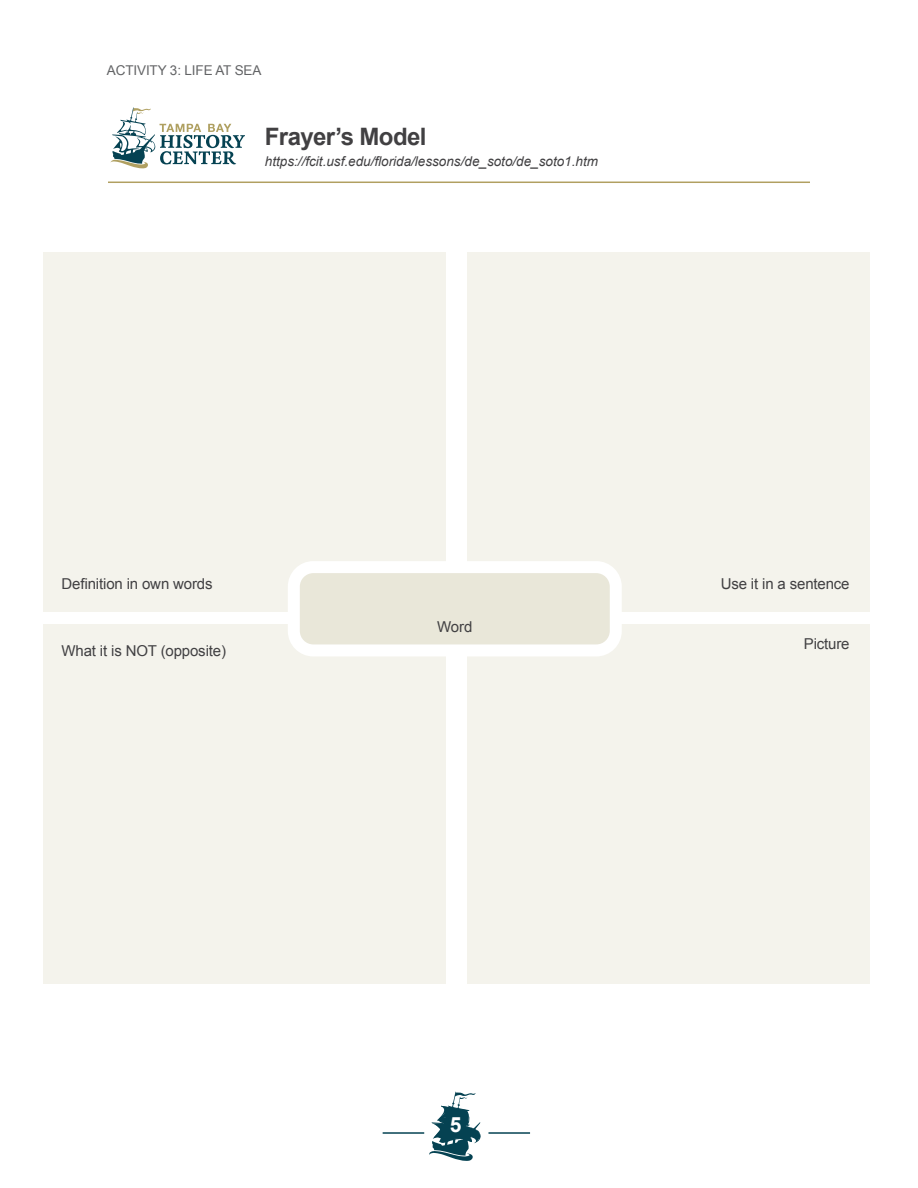
<style>
.page{position:relative;width:918px;height:1188px;background:#fff}
.page>*{position:absolute;margin:0;border:0;box-sizing:border-box;transform-origin:0 0}
.t1{font:700 24px "Arial";letter-spacing:-.025em;color:#414042}
.t2{font:700 21px "Arial";color:#fff}
.t3{font:15px "Arial";letter-spacing:-.01em;color:#414042}
.t4{font:italic 13.5px "Arial";color:#414042}
.t5{font:13.5px "Arial";letter-spacing:-.01em;color:#636466}
</style>
<div class="page">
<svg style="left:429px;top:1092px;width:52px;height:69px"></svg>
<hr style="left:488px;top:1132px;width:42px;height:2px;background:#054252">
<hr style="left:383px;top:1132px;width:41px;height:2px;background:#054252">
<svg style="left:111px;top:107px;width:134px;height:61px"></svg>
<hr style="left:108px;top:182px;width:702px;height:1px;background:#b1a061">
<div style="left:44px;top:252px;width:402px;height:360px;background:#f4f3ec"></div>
<div style="left:44px;top:624px;width:402px;height:359px;background:#f4f3ec"></div>
<div style="left:467px;top:252px;width:402px;height:360px;background:#f4f3ec"></div>
<div style="left:467px;top:624px;width:402px;height:359px;background:#f4f3ec"></div>
<div style="left:294px;top:567px;width:322px;height:83px;background:#e9e7d9;border-radius:20px"></div>
<div style="left:288px;top:561px;width:334px;height:95px;border:12px solid #fff;border-radius:20px"></div>
<p class="t5" style="left:107px;top:61px;width:156px">ACTIVITY 3: LIFE AT SEA</p>
<h1 class="t1" style="left:265px;top:121px;width:163px">Frayer’s Model</h1>
<p class="t4" style="left:265px;top:153px;width:335px">https://fcit.usf.edu/florida/lessons/de_soto/de_soto1.htm</p>
<p class="t3" style="left:62px;top:574px;width:153px">Definition in own words</p>
<p class="t3" style="left:62px;top:641px;width:166px">What it is NOT (opposite)</p>
<p class="t3" style="left:437px;top:617px;width:37px">Word</p>
<p class="t3" style="left:721px;top:574px;width:130px">Use it in a sentence</p>
<p class="t3" style="left:804px;top:633px;width:47px">Picture</p>
<h2 class="t2" style="left:450px;top:1110px;width:13px">5</h2>
</div>
